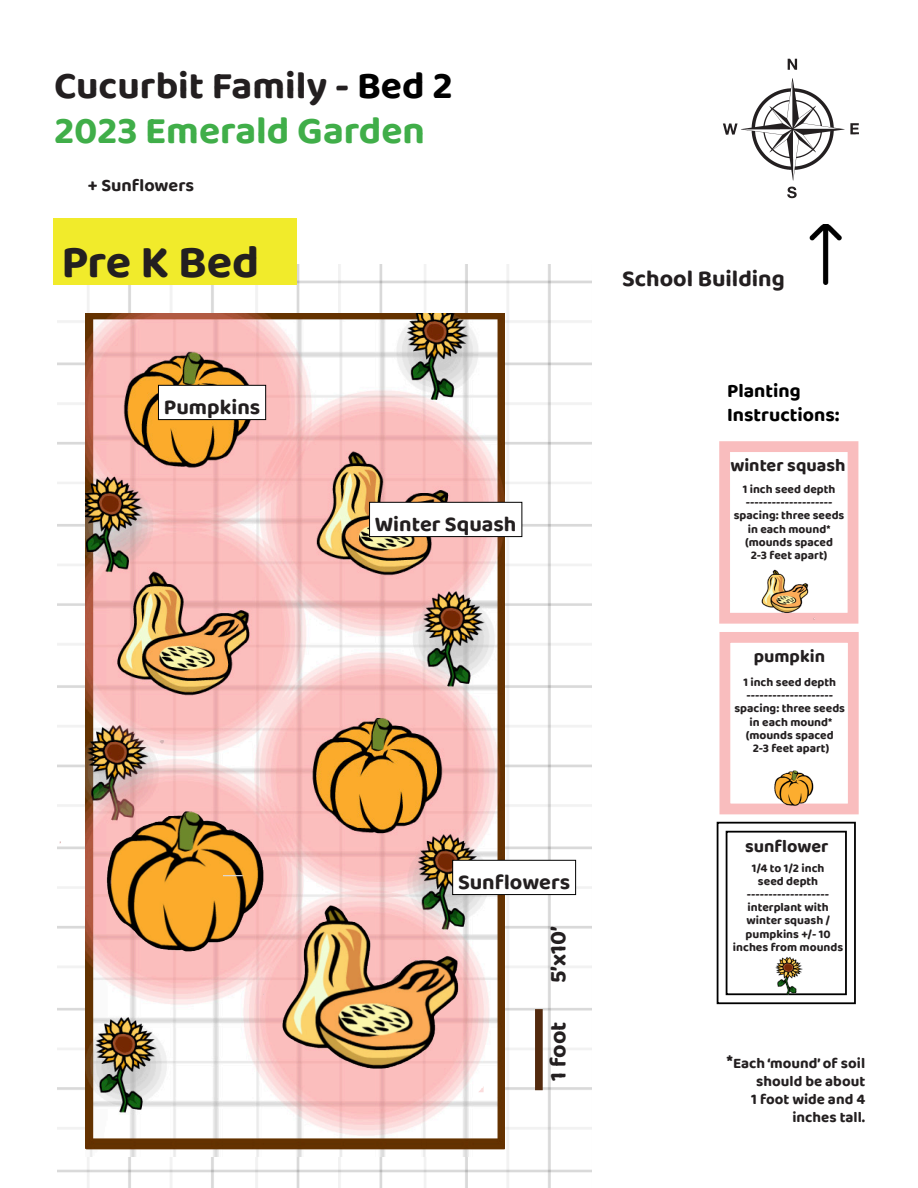
<style>
.page{position:relative;width:918px;height:1188px;background:#fff}
.page>*{position:absolute;margin:0;border:0;box-sizing:border-box;transform-origin:0 0}
.t1{font:46.95px "Baloo 2";letter-spacing:-.01em;color:#231f20}
.t2{font:39px/45px "Baloo 2";color:#40ae49}
.t3{font:23.4px "Baloo 2";color:#231f20}
.t4{font:21.75px "Baloo 2";color:#231f20}
.t5{font:700 19.5px/23.4px "Baloo Tamma 2";color:#000}
.t6{font:700 18px "Baloo Tamma 2";color:#231f20}
.t7{font:18px "Baloo 2";color:#231f20}
.t8{font:700 15px/18px "Baloo Tamma 2";color:#231f20;text-align:right}
.t9{font:700 12px/13.2px "Baloo Tamma 2";color:#231f20;text-align:center}
.s1{color:#231f20}
.s2{color:#000}
.s3{font-size:19.5px}
</style>
<div class="page">
<img style="left:58px;top:264px;width:533px;height:924px">
<img style="left:85px;top:313px;width:420px;height:844px">
<img style="left:723px;top:58px;width:136px;height:141px">
<div style="left:158px;top:385px;width:108px;height:35px;background:#fff"></div>
<div style="left:158px;top:385px;width:108px;height:35px;border:1px solid #000"></div>
<div style="left:370px;top:502px;width:152px;height:35px;background:#fff"></div>
<div style="left:369px;top:502px;width:153px;height:35px;border:1px solid #000"></div>
<div style="left:453px;top:860px;width:123px;height:35px;background:#fff"></div>
<div style="left:452px;top:860px;width:124px;height:35px;border:1px solid #000"></div>
<div style="left:535px;top:1009px;width:8px;height:81px;background:#532a0e"></div>
<img style="left:809px;top:224px;width:33px;height:60px">
<div style="left:54px;top:219px;width:243px;height:66px;background:#f1eb2b"></div>
<img style="left:57px;top:737px;width:286px;height:301px">
<img style="left:224px;top:850px;width:290px;height:284px">
<div style="left:720px;top:632px;width:139px;height:182px;border:11px solid #f9bdbe"></div>
<div style="left:719px;top:441px;width:139px;height:183px;border:11px solid #f9bdbe"></div>
<img style="left:765px;top:770px;width:57px;height:37px">
<img style="left:747px;top:569px;width:76px;height:55px">
<svg style="left:716px;top:821px;width:140px;height:184px"></svg>
<div style="left:726px;top:831px;width:121px;height:164px;border:2px solid #000"></div>
<img style="left:763px;top:953px;width:53px;height:43px">
<p class="t2" style="left:54px;top:64px;width:400px"><span class="s1">Cucurbit Family -</span> <span class="s2">Bed 2<br></span>2023 Emerald Garden</p>
<p class="t7" style="left:88px;top:172px;width:108px">+ Sunflowers</p>
<p class="t1" style="left:61px;top:229px;width:199px">Pre K Bed</p>
<p class="t4" style="left:164px;top:392px;width:98px">Pumpkins</p>
<p class="t4" style="left:375px;top:509px;width:143px">Winter Squash</p>
<p class="t4" style="left:458px;top:867px;width:114px">Sunflowers</p>
<p class="t3" style="left:542px;top:983px;width:58px;rotate:-90deg">5’x10’</p>
<p class="t3" style="left:542px;top:1081px;width:61px;rotate:-90deg">1 foot</p>
<p class="t3" style="left:622px;top:262px;width:164px">School Building</p>
<p class="t5" style="left:727px;top:379px;width:114px">Planting<br>Instructions:</p>
<p class="t6" style="left:730px;top:454px;width:117px">winter squash</p>
<p class="t9" style="left:734px;top:482px;width:112px">1 inch seed depth -------------------- spacing: three seeds in each mound* (mounds spaced</p>
<p class="t9" style="left:751px;top:548px;width:78px">2-3 feet apart)</p>
<p class="t6" style="left:754px;top:645px;width:73px">pumpkin</p>
<p class="t9" style="left:734px;top:675px;width:112px">1 inch seed depth -------------------- spacing: three seeds in each mound* (mounds spaced</p>
<p class="t9" style="left:753px;top:741px;width:78px">2-3 feet apart)</p>
<p class="t6" style="left:745px;top:835px;width:85px">sunflower</p>
<p class="t9" style="left:733px;top:861px;width:112px">1/4 to 1/2 inch<br>seed depth ------------------- interplant with winter squash / pumpkins +/- 10 inches from mounds</p>
<p class="t8" style="left:726px;top:1054px;width:140px"><span class="s3">*</span>Each ‘mound’ of soil should be about<br>1 foot wide and 4 inches tall.</p>
</div>
